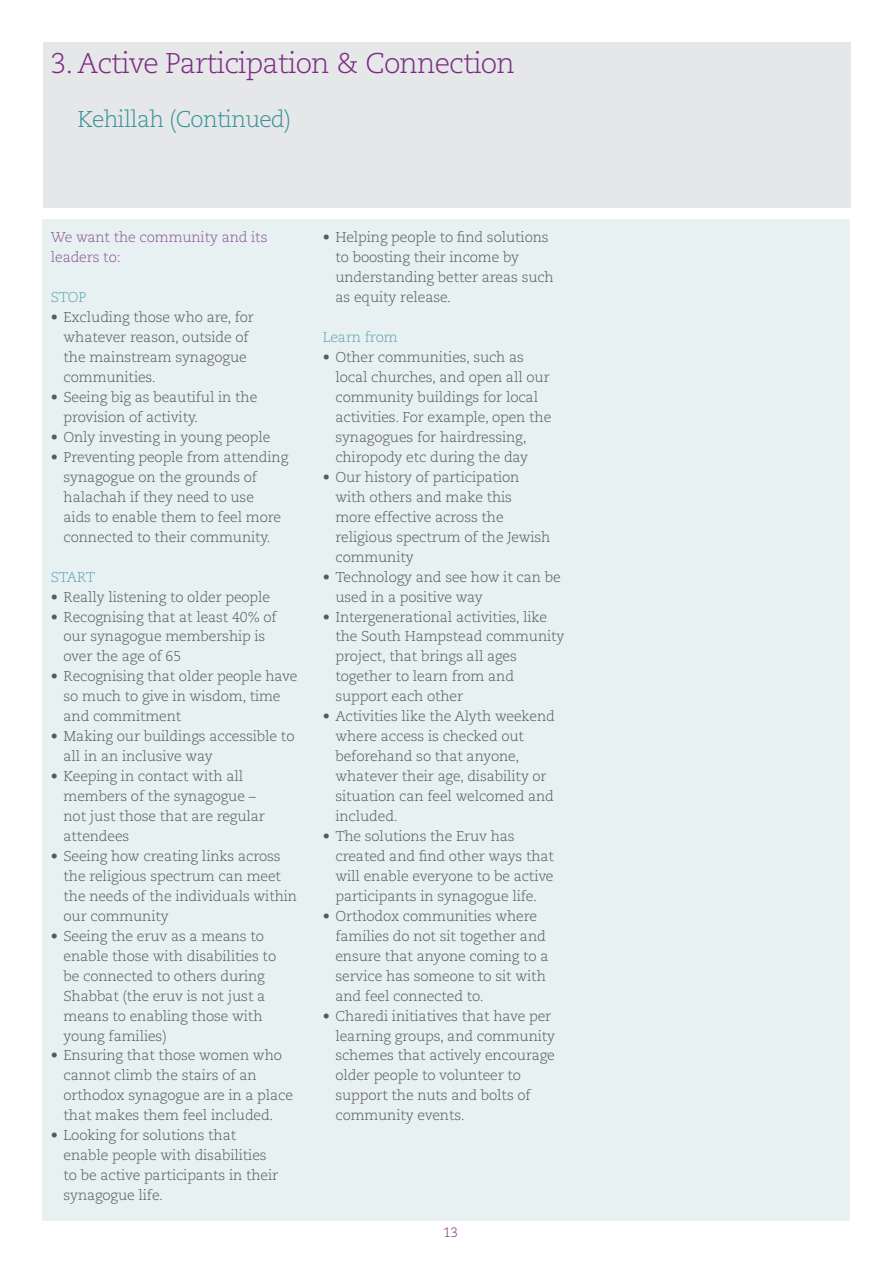
<style>
.page{position:relative;width:893px;height:1263px;background:#fff}
.page>*{position:absolute;margin:0;border:0;box-sizing:border-box;transform-origin:0 0}
.t1{font:300 28.5px "Caecilia LT Std";letter-spacing:-.03em;color:#7b2a83}
.t2{font:300 22.8px "Caecilia LT Std";letter-spacing:-.03em;color:#37939b}
.t3{font:300 14.25px/20px "Caecilia LT Std";letter-spacing:-.01em;color:#57585a}
.t4{font:300 14.25px/20px "Caecilia LT Std";letter-spacing:-.01em;color:#8d5296}
.t5{font:300 14.25px "Caecilia LT Std";letter-spacing:-.01em;color:#5fa4ac}
.t6{font:300 13.5px "Caecilia LT Std";color:#7b2a83}
</style>
<div class="page">
<div style="left:43px;top:219px;width:807px;height:1001px;background:#e7f1f2"></div>
<div style="left:43px;top:43px;width:807px;height:165px;background:#e6e7e9"></div>
<h1 class="t1" style="left:51px;top:47px;width:466px">3. Active Participation &amp; Connection</h1>
<h2 class="t2" style="left:78px;top:106px;width:215px">Kehillah (Continued)</h2>
<p class="t4" style="left:51px;top:228px;width:218px">We want the community and its leaders to:</p>
<p class="t5" style="left:51px;top:289px;width:37px">STOP</p>
<p class="t3" style="left:64px;top:308px;width:192px;text-indent:-13px">• Excluding those who are, for whatever reason, outside of the mainstream synagogue communities.</p>
<p class="t3" style="left:64px;top:387px;width:195px;text-indent:-13px">• Seeing big as beautiful in the provision of activity.</p>
<p class="t3" style="left:51px;top:427px;width:221px">• Only investing in young people</p>
<p class="t3" style="left:64px;top:447px;width:226px;text-indent:-13px">• Preventing people from attending synagogue on the grounds of halachah if they need to use<br>aids to enable them to feel more connected to their community.</p>
<p class="t5" style="left:51px;top:569px;width:46px">START</p>
<p class="t3" style="left:51px;top:587px;width:221px">• Really listening to older people</p>
<p class="t3" style="left:64px;top:607px;width:215px;text-indent:-13px">• Recognising that at least 40% of our synagogue membership is over the age of 65</p>
<p class="t3" style="left:64px;top:667px;width:235px;text-indent:-13px">• Recognising that older people have so much to give in wisdom, time and commitment</p>
<p class="t3" style="left:64px;top:727px;width:232px;text-indent:-13px">• Making our buildings accessible to all in an inclusive way</p>
<p class="t3" style="left:64px;top:766px;width:203px;text-indent:-13px">• Keeping in contact with all members of the synagogue – not just those that are regular attendees</p>
<p class="t3" style="left:64px;top:846px;width:235px;text-indent:-13px">• Seeing how creating links across the religious spectrum can meet the needs of the individuals within our community</p>
<p class="t3" style="left:64px;top:926px;width:214px;text-indent:-13px">• Seeing the eruv as a means to enable those with disabilities to be connected to others during<br>Shabbat (the eruv is not just a means to enabling those with young families)</p>
<p class="t3" style="left:64px;top:1046px;width:231px;text-indent:-13px">• Ensuring that those women who cannot climb the stairs of an orthodox synagogue are in a place that makes them feel included.</p>
<p class="t3" style="left:64px;top:1126px;width:216px;text-indent:-13px">• Looking for solutions that enable people with disabilities to be active participants in their synagogue life.</p>
<p class="t3" style="left:335px;top:228px;width:220px;text-indent:-13px">• Helping people to find solutions to boosting their income by understanding better areas such as equity release.</p>
<p class="t5" style="left:323px;top:329px;width:77px">Learn from</p>
<p class="t3" style="left:335px;top:348px;width:217px;text-indent:-13px">• Other communities, such as local churches, and open all our community buildings for local activities. For example, open the synagogues for hairdressing, chiropody etc during the day</p>
<p class="t3" style="left:335px;top:467px;width:217px;text-indent:-13px">• Our history of participation with others and make this more effective across the religious spectrum of the Jewish community</p>
<p class="t3" style="left:335px;top:567px;width:227px;text-indent:-13px">• Technology and see how it can be used in a positive way</p>
<p class="t3" style="left:335px;top:607px;width:231px;text-indent:-13px">• Intergenerational activities, like the South Hampstead community project, that brings all ages together to learn from and support each other</p>
<p class="t3" style="left:335px;top:707px;width:221px;text-indent:-13px">• Activities like the Alyth weekend where access is checked out beforehand so that anyone, whatever their age, disability or situation can feel welcomed and included.</p>
<p class="t3" style="left:335px;top:826px;width:220px;text-indent:-13px">• The solutions the Eruv has created and find other ways that will enable everyone to be active participants in synagogue life.</p>
<p class="t3" style="left:335px;top:906px;width:215px;text-indent:-13px">• Orthodox communities where families do not sit together and ensure that anyone coming to a service has someone to sit with and feel connected to.</p>
<p class="t3" style="left:335px;top:1006px;width:221px;text-indent:-13px">• Charedi initiatives that have per learning groups, and community schemes that actively encourage older people to volunteer to support the nuts and bolts of community events.</p>
<p class="t6" style="left:443px;top:1224px;width:16px">13</p>
</div>
